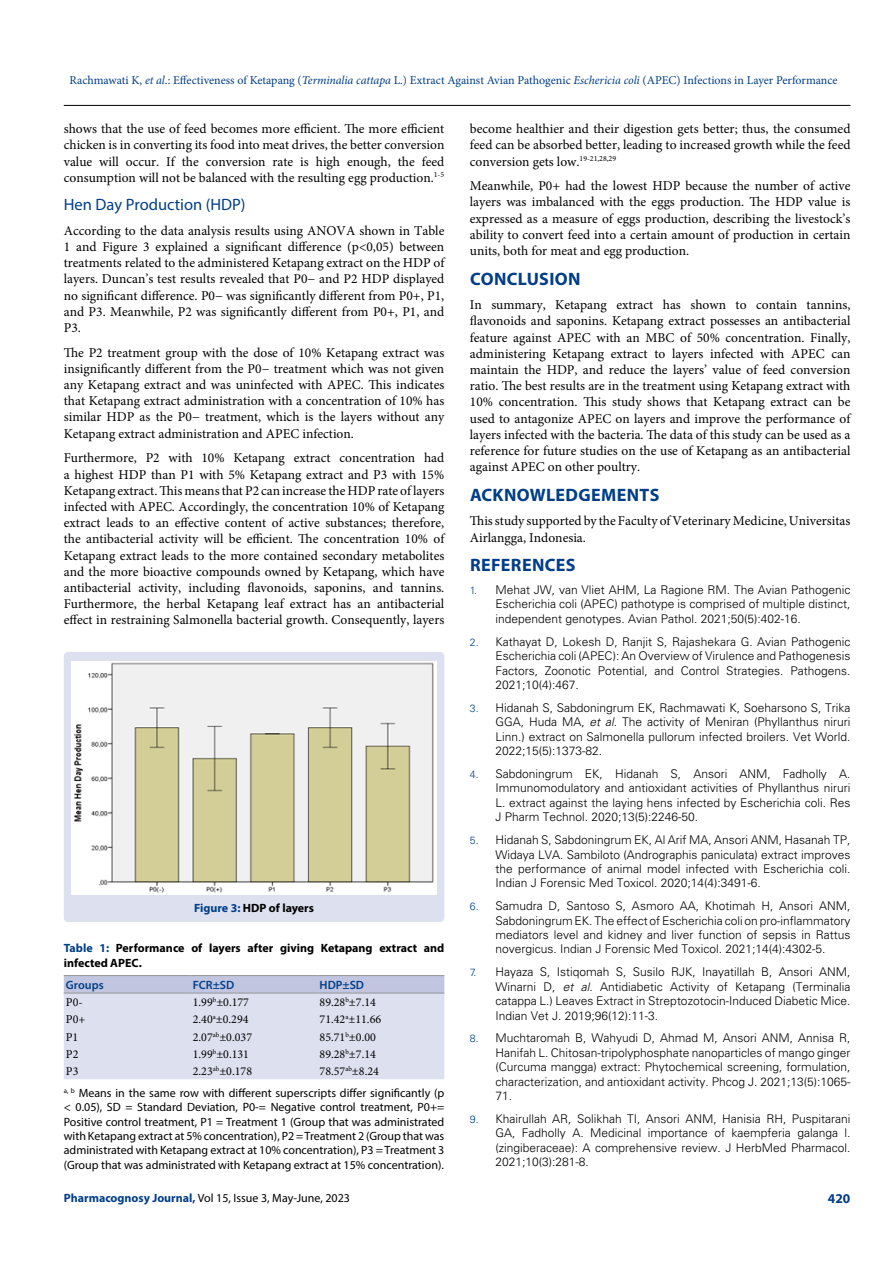
<style>
.page{position:relative;width:893px;height:1263px;background:#fff}
.page>*{position:absolute;margin:0;border:0;box-sizing:border-box;transform-origin:0 0}
.t1{font:700 18px "Myriad Pro";letter-spacing:.02em;color:#003e88}
.t2{font:16.5px "Myriad Pro";color:#003e88}
.t3{font:13.5px/16.2px "Minion Pro";color:#000;text-align:justify}
.t4{font:700 13.5px "Myriad Pro";color:#003e88}
.t5{font:300 12px/14.4px "Univers LT Std";color:#000;text-align:justify}
.t6{font:12px/14.4px "Myriad Pro";color:#000;text-align:justify}
.t7{font:12px "Minion Pro";color:#003e88}
.t8{font:12px "Minion Pro";color:#000}
.t9{font:700 12px/14.4px "Myriad Pro";color:#000}
.t10{font:600 12px "Myriad Pro";color:#003e88}
.s1{font-style:italic}
.s2{color:#003e88}
.s3{font-weight:700;color:#003e88}
.s4{font-size:10.5px;color:#003e88}
</style>
<div class="page">
<hr style="left:64px;top:105px;width:786px;height:1px;background:#000">
<div style="left:64px;top:652px;width:380px;height:270px;background:#dde0ef;border-radius:4px"></div>
<img style="left:72px;top:661px;width:364px;height:234px">
<svg style="left:64px;top:976px;width:380px;height:103px;background:#d8dbec"></svg>
<hr style="left:64px;top:975px;width:127px;height:1px;background:#939598">
<hr style="left:191px;top:975px;width:126px;height:1px;background:#939598">
<hr style="left:317px;top:975px;width:127px;height:1px;background:#939598">
<hr style="left:64px;top:993px;width:127px;height:1px;background:#939598">
<hr style="left:191px;top:993px;width:126px;height:1px;background:#939598">
<hr style="left:317px;top:993px;width:127px;height:1px;background:#939598">
<p class="t7" style="left:69px;top:72px;width:770px">Rachmawati K, <span class="s1">et al</span>.: Effectiveness of Ketapang (<span class="s1">Terminalia cattapa</span> L.) Extract Against Avian Pathogenic <span class="s1">Eschericia coli</span> (APEC) Infections in Layer Performance</p>
<p class="t3" style="left:64px;top:121px;width:382px">shows that the use of feed becomes more efficient. The more efficient chicken is in converting its food into meat drives, the better conversion value will occur. If the conversion rate is high enough, the feed consumption will not be balanced with the resulting egg production.<sup>1-5</sup></p>
<p class="t2" style="left:64px;top:194px;width:183px">Hen Day Production (HDP)</p>
<p class="t3" style="left:64px;top:222px;width:382px">According to the data analysis results using ANOVA shown in Table 1 and Figure 3 explained a significant difference (p&lt;0,05) between treatments related to the administered Ketapang extract on the HDP of layers. Duncan’s test results revealed that P0− and P2 HDP displayed no significant difference. P0− was significantly different from P0+, P1, and P3. Meanwhile, P2 was significantly different from P0+, P1, and P3.</p>
<p class="t3" style="left:64px;top:344px;width:382px">The P2 treatment group with the dose of 10% Ketapang extract was insignificantly different from the P0− treatment which was not given any Ketapang extract and was uninfected with APEC. This indicates that Ketapang extract administration with a concentration of 10% has similar HDP as the P0− treatment, which is the layers without any Ketapang extract administration and APEC infection.</p>
<p class="t3" style="left:64px;top:450px;width:382px">Furthermore, P2 with 10% Ketapang extract concentration had a highest HDP than P1 with 5% Ketapang extract and P3 with 15% Ketapang extract. This means that P2 can increase the HDP rate of layers infected with APEC. Accordingly, the concentration 10% of Ketapang extract leads to an effective content of active substances; therefore, the antibacterial activity will be efficient. The concentration 10% of Ketapang extract leads to the more contained secondary metabolites and the more bioactive compounds owned by Ketapang, which have antibacterial activity, including flavonoids, saponins, and tannins.<br>Furthermore, the herbal Ketapang leaf extract has an antibacterial effect in restraining Salmonella bacterial growth. Consequently, layers</p>
<p class="t9" style="left:194px;top:901px;width:121px"><span class="s2">Figure 3:</span> HDP of layers</p>
<p class="t9" style="left:64px;top:941px;width:382px"><span class="s2">Table 1:</span> Performance of layers after giving Ketapang extract and infected APEC.</p>
<p class="t10" style="left:66px;top:977px;width:39px">Groups</p>
<p class="t10" style="left:193px;top:977px;width:43px">FCR±SD</p>
<p class="t10" style="left:320px;top:977px;width:46px">HDP±SD</p>
<p class="t8" style="left:66px;top:994px;width:18px">P0-</p>
<p class="t8" style="left:193px;top:994px;width:58px">1.99<sup>b</sup>±0.177</p>
<p class="t8" style="left:320px;top:994px;width:58px">89.28<sup>b</sup>±7.14</p>
<p class="t8" style="left:66px;top:1011px;width:21px">P0+</p>
<p class="t8" style="left:193px;top:1011px;width:57px">2.40<sup>a</sup>±0.294</p>
<p class="t8" style="left:320px;top:1011px;width:63px">71.42<sup>a</sup>±11.66</p>
<p class="t8" style="left:66px;top:1029px;width:14px">P1</p>
<p class="t8" style="left:193px;top:1029px;width:61px">2.07<sup>ab</sup>±0.037</p>
<p class="t8" style="left:320px;top:1029px;width:58px">85.71<sup>b</sup>±0.00</p>
<p class="t8" style="left:66px;top:1046px;width:14px">P2</p>
<p class="t8" style="left:193px;top:1046px;width:58px">1.99<sup>b</sup>±0.131</p>
<p class="t8" style="left:320px;top:1046px;width:58px">89.28<sup>b</sup>±7.14</p>
<p class="t8" style="left:66px;top:1063px;width:14px">P3</p>
<p class="t8" style="left:193px;top:1063px;width:61px">2.23<sup>ab</sup>±0.178</p>
<p class="t8" style="left:320px;top:1063px;width:61px">78.57<sup>ab</sup>±8.24</p>
<p class="t6" style="left:64px;top:1085px;width:382px"><sup>a,</sup> <sup>b</sup> Means in the same row with different superscripts differ significantly (p &lt; 0.05), SD = Standard Deviation, P0-= Negative control treatment, P0+= Positive control treatment, P1 = Treatment 1 (Group that was administrated with Ketapang extract at 5% concentration), P2 = Treatment 2 (Group that was administrated with Ketapang extract at 10% concentration), P3 = Treatment 3 (Group that was administrated with Ketapang extract at 15% concentration).</p>
<p class="t6" style="left:64px;top:1190px;width:288px"><span class="s3">Pharmacognosy Journal,</span> Vol 15, Issue 3, May-June, 2023</p>
<p class="t3" style="left:470px;top:121px;width:382px">become healthier and their digestion gets better; thus, the consumed feed can be absorbed better, leading to increased growth while the feed conversion gets low.<sup>19-21,28,29</sup></p>
<p class="t3" style="left:470px;top:178px;width:382px">Meanwhile, P0+ had the lowest HDP because the number of active layers was imbalanced with the eggs production. The HDP value is expressed as a measure of eggs production, describing the livestock’s ability to convert feed into a certain amount of production in certain units, both for meat and egg production.</p>
<h1 class="t1" style="left:470px;top:267px;width:112px">CONCLUSION</h1>
<p class="t3" style="left:470px;top:297px;width:382px">In summary, Ketapang extract has shown to contain tannins, flavonoids and saponins. Ketapang extract possesses an antibacterial feature against APEC with an MBC of 50% concentration. Finally, administering Ketapang extract to layers infected with APEC can maintain the HDP, and reduce the layers’ value of feed conversion ratio. The best results are in the treatment using Ketapang extract with 10% concentration. This study shows that Ketapang extract can be used to antagonize APEC on layers and improve the performance of layers infected with the bacteria. The data of this study can be used as a reference for future studies on the use of Ketapang as an antibacterial against APEC on other poultry.</p>
<h1 class="t1" style="left:470px;top:483px;width:191px">ACKNOWLEDGEMENTS</h1>
<p class="t3" style="left:470px;top:513px;width:382px">This study supported by the Faculty of Veterinary Medicine, Universitas<br>Airlangga, Indonesia.</p>
<h1 class="t1" style="left:470px;top:553px;width:107px">REFERENCES</h1>
<p class="t5" style="left:495px;top:583px;width:357px;text-indent:-26px"><span class="s4">1.</span> Mehat JW, van Vliet AHM, La Ragione RM. The Avian Pathogenic Escherichia coli (APEC) pathotype is comprised of multiple distinct, independent genotypes. Avian Pathol. 2021;50(5):402-16.</p>
<p class="t5" style="left:495px;top:634px;width:357px;text-indent:-26px"><span class="s4">2.</span> Kathayat D, Lokesh D, Ranjit S, Rajashekara G. Avian Pathogenic Escherichia coli (APEC): An Overview of Virulence and Pathogenesis Factors, Zoonotic Potential, and Control Strategies. Pathogens.<br>2021;10(4):467.</p>
<p class="t5" style="left:495px;top:700px;width:357px;text-indent:-26px"><span class="s4">3.</span> Hidanah S, Sabdoningrum EK, Rachmawati K, Soeharsono S, Trika GGA, Huda MA, <span class="s1">et al</span>. The activity of Meniran (Phyllanthus niruri Linn.) extract on Salmonella pullorum infected broilers. Vet World.<br>2022;15(5):1373-82.</p>
<p class="t5" style="left:495px;top:766px;width:357px;text-indent:-26px"><span class="s4">4.</span> Sabdoningrum EK, Hidanah S, Ansori ANM, Fadholly A.<br>Immunomodulatory and antioxidant activities of Phyllanthus niruri L. extract against the laying hens infected by Escherichia coli. Res J Pharm Technol. 2020;13(5):2246-50.</p>
<p class="t5" style="left:495px;top:833px;width:357px;text-indent:-26px"><span class="s4">5.</span> Hidanah S, Sabdoningrum EK, Al Arif MA, Ansori ANM, Hasanah TP, Widaya LVA. Sambiloto (Andrographis paniculata) extract improves the performance of animal model infected with Escherichia coli.<br>Indian J Forensic Med Toxicol. 2020;14(4):3491-6.</p>
<p class="t5" style="left:495px;top:899px;width:357px;text-indent:-26px"><span class="s4">6.</span> Samudra D, Santoso S, Asmoro AA, Khotimah H, Ansori ANM, Sabdoningrum EK. The effect of Escherichia coli on pro-inflammatory mediators level and kidney and liver function of sepsis in Rattus novergicus. Indian J Forensic Med Toxicol. 2021;14(4):4302-5.</p>
<p class="t5" style="left:495px;top:965px;width:357px;text-indent:-26px"><span class="s4">7.</span> Hayaza S, Istiqomah S, Susilo RJK, Inayatillah B, Ansori ANM, Winarni D, <span class="s1">et al</span>. Antidiabetic Activity of Ketapang (Terminalia catappa L.) Leaves Extract in Streptozotocin-Induced Diabetic Mice.<br>Indian Vet J. 2019;96(12):11-3.</p>
<p class="t5" style="left:495px;top:1031px;width:357px;text-indent:-26px"><span class="s4">8.</span> Muchtaromah B, Wahyudi D, Ahmad M, Ansori ANM, Annisa R, Hanifah L. Chitosan-tripolyphosphate nanoparticles of mango ginger (Curcuma mangga) extract: Phytochemical screening, formulation, characterization, and antioxidant activity. Phcog J. 2021;13(5):1065- 71.</p>
<p class="t5" style="left:495px;top:1111px;width:357px;text-indent:-26px"><span class="s4">9.</span> Khairullah AR, Solikhah TI, Ansori ANM, Hanisia RH, Puspitarani GA, Fadholly A. Medicinal importance of kaempferia galanga l. (zingiberaceae): A comprehensive review. J HerbMed Pharmacol.<br>2021;10(3):281-8.</p>
<p class="t4" style="left:828px;top:1189px;width:24px">420</p>
</div>
